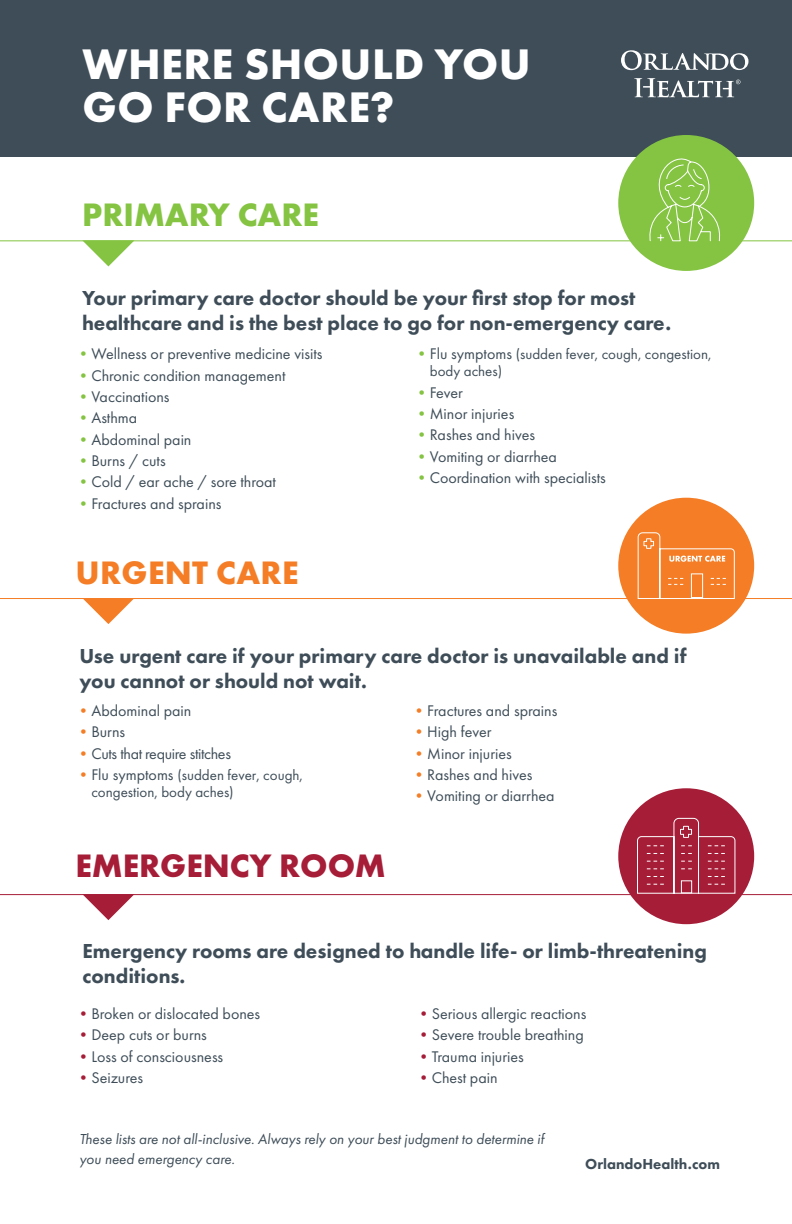
<style>
.page{position:relative;width:792px;height:1224px;background:#fff}
.page>*{position:absolute;margin:0;border:0;box-sizing:border-box;transform-origin:0 0}
.t1{font:700 44.4px/42.7px "Futura PT";letter-spacing:.01em;color:#fff}
.t2{font:700 33.7px "Futura PT";color:#a61d38}
.t3{font:700 33.7px "Futura PT";color:#84c442}
.t4{font:700 33.7px "Futura PT";letter-spacing:.01em;color:#f47d25}
.t5{font:800 21px/25px "Futura PT";color:#3e4d58}
.t6{font:16px "Futura PT";color:#3e4d58}
.t7{font:16px "Futura PT";letter-spacing:-.02em;color:#3e4d58}
.t8{font:15px/17px "Futura PT";color:#3e4d58}
.t9{font:italic 15px/20px "Futura PT";color:#3e4d58}
.t10{font:800 15px "Futura PT";color:#3e4d58}
.s1{color:#84c442}
.s2{font-size:16px;color:#84c442}
.s3{font-size:16px}
.s4{color:#f47d25}
.s5{font-size:16px;color:#f47d25}
.s6{color:#a61d38}
</style>
<div class="page">
<div style="left:0;top:0;width:792px;height:157px;background:#3e4d58"></div>
<div style="left:618px;top:135px;width:136px;height:136px;background:#84c442;border-radius:50%"></div>
<div style="left:618px;top:498px;width:136px;height:136px;background:#f47d25;border-radius:50%"></div>
<div style="left:618px;top:788px;width:136px;height:136px;background:#a61d38;border-radius:50%"></div>
<hr style="left:0;top:240px;width:792px;height:1px;background:#84c442">
<hr style="left:0;top:598px;width:792px;height:1px;background:#f47d25">
<hr style="left:0;top:894px;width:792px;height:1px;background:#a61d38">
<svg style="left:621px;top:50px;width:127px;height:20px"></svg>
<svg style="left:634px;top:78px;width:107px;height:19px"></svg>
<svg style="left:649px;top:158px;width:72px;height:84px"></svg>
<svg style="left:82px;top:240px;width:52px;height:26px"></svg>
<svg style="left:83px;top:599px;width:51px;height:25px"></svg>
<svg style="left:82px;top:894px;width:52px;height:26px"></svg>
<svg style="left:637px;top:817px;width:99px;height:77px"></svg>
<div style="left:681px;top:880px;width:11px;height:13px;border:1px solid #fff"></div>
<svg style="left:637px;top:532px;width:98px;height:67px"></svg>
<p class="t1" style="left:83px;top:42px;width:450px">WHERE SHOULD YOU<br>GO FOR CARE?</p>
<p class="t3" style="left:82px;top:193px;width:238px">PRIMARY CARE</p>
<p class="t5" style="left:82px;top:285px;width:591px">Your primary care doctor should be your first stop for most healthcare and is the best place to go for non-emergency care.</p>
<p class="t6" style="left:75px;top:345px;width:249px"><span class="s1">•</span>Wellness or preventive medicine visits</p>
<p class="t6" style="left:75px;top:366px;width:212px"><span class="s1">•</span>Chronic condition management</p>
<p class="t6" style="left:75px;top:387px;width:96px"><span class="s1">•</span>Vaccinations</p>
<p class="t6" style="left:75px;top:409px;width:63px"><span class="s1">•</span>Asthma</p>
<p class="t6" style="left:75px;top:430px;width:118px"><span class="s1">•</span>Abdominal pain</p>
<p class="t6" style="left:75px;top:451px;width:92px"><span class="s1">•</span>Burns / cuts</p>
<p class="t6" style="left:75px;top:473px;width:202px"><span class="s1">•</span>Cold / ear ache / sore throat</p>
<p class="t6" style="left:75px;top:494px;width:148px"><span class="s1">•</span>Fractures and sprains</p>
<p class="t4" style="left:76px;top:551px;width:225px">URGENT CARE</p>
<p class="t8" style="left:430px;top:346px;width:283px;text-indent:-16px"><span class="s2">•</span><span class="s3">Flu symptoms</span> (sudden fever, cough, congestion, body aches)</p>
<p class="t6" style="left:414px;top:383px;width:51px"><span class="s1">•</span>Fever</p>
<p class="t6" style="left:414px;top:404px;width:102px"><span class="s1">•</span>Minor injuries</p>
<p class="t6" style="left:414px;top:426px;width:123px"><span class="s1">•</span>Rashes and hives</p>
<p class="t6" style="left:414px;top:447px;width:145px"><span class="s1">•</span>Vomiting or diarrhea</p>
<p class="t6" style="left:414px;top:468px;width:194px"><span class="s1">•</span>Coordination with specialists</p>
<p class="t5" style="left:79px;top:644px;width:609px">Use urgent care if your primary care doctor is unavailable and if you cannot or should not wait.</p>
<p class="t6" style="left:75px;top:701px;width:118px"><span class="s4">•</span>Abdominal pain</p>
<p class="t6" style="left:75px;top:722px;width:51px"><span class="s4">•</span>Burns</p>
<p class="t7" style="left:75px;top:744px;width:157px"><span class="s4">•</span>Cuts that require stitches</p>
<p class="t8" style="left:91px;top:766px;width:213px;text-indent:-16px"><span class="s5">•</span><span class="s3">Flu symptoms</span> (sudden fever, cough, congestion, body aches)</p>
<p class="t2" style="left:75px;top:844px;width:312px">EMERGENCY ROOM</p>
<p class="t6" style="left:411px;top:701px;width:148px"><span class="s4">•</span>Fractures and sprains</p>
<p class="t6" style="left:411px;top:722px;width:82px"><span class="s4">•</span>High fever</p>
<p class="t6" style="left:411px;top:744px;width:102px"><span class="s4">•</span>Minor injuries</p>
<p class="t6" style="left:411px;top:765px;width:123px"><span class="s4">•</span>Rashes and hives</p>
<p class="t6" style="left:411px;top:786px;width:145px"><span class="s4">•</span>Vomiting or diarrhea</p>
<p class="t5" style="left:82px;top:938px;width:626px">Emergency rooms are designed to handle life- or limb-threatening conditions.</p>
<p class="t6" style="left:75px;top:1004px;width:186px"><span class="s6">•</span>Broken or dislocated bones</p>
<p class="t6" style="left:75px;top:1025px;width:133px"><span class="s6">•</span>Deep cuts or burns</p>
<p class="t6" style="left:75px;top:1047px;width:149px"><span class="s6">•</span>Loss of consciousness</p>
<p class="t6" style="left:75px;top:1068px;width:69px"><span class="s6">•</span>Seizures</p>
<p class="t6" style="left:416px;top:1004px;width:172px"><span class="s6">•</span>Serious allergic reactions</p>
<p class="t6" style="left:416px;top:1025px;width:170px"><span class="s6">•</span>Severe trouble breathing</p>
<p class="t6" style="left:416px;top:1047px;width:110px"><span class="s6">•</span>Trauma injuries</p>
<p class="t6" style="left:416px;top:1068px;width:83px"><span class="s6">•</span>Chest pain</p>
<p class="t9" style="left:79px;top:1129px;width:466px">These lists are not all-inclusive. Always rely on your best judgment to determine if you need emergency care.</p>
<p class="t10" style="left:585px;top:1155px;width:136px">OrlandoHealth.com</p>
</div>
